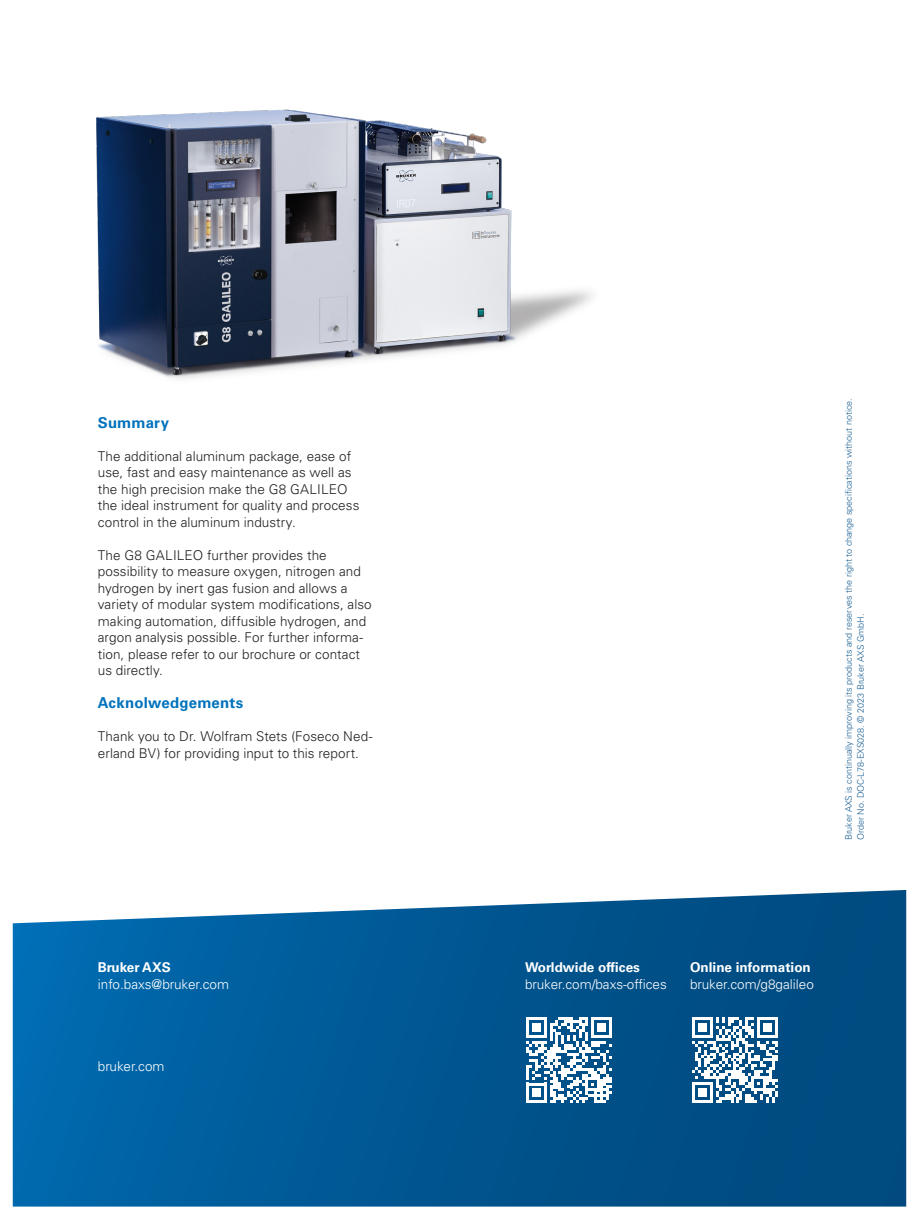
<style>
.page{position:relative;width:919px;height:1212px;background:#fff}
.page>*{position:absolute;margin:0;border:0;box-sizing:border-box;transform-origin:0 0}
.Body{font:700 15px "Univers LT Std";letter-spacing:.015em;color:#0072bc}
.Subheadline_1__blau{font:700 15px "Univers LT Std";letter-spacing:.01em;color:#0072bc}
.Body-2{font:300 13.5px/16.5px "Univers LT Std";letter-spacing:.005em;color:#231f20}
.Body_Content_white{font:300 13.5px/16.5px "Univers LT Std";color:#fff}
.Brochure_Copyright{font:300 9px/12px "Univers LT Std";color:#1c6194}
.s1{font-weight:700}
</style>
<div class="page">
<svg style="left:13px;top:890px;width:893px;height:316px;background:#0e6099"></svg>
<img style="left:96px;top:109px;width:497px;height:270px">
<svg style="left:525px;top:1017px;width:86px;height:86px"></svg>
<svg style="left:692px;top:1017px;width:86px;height:86px"></svg>
<p class="Subheadline_1__blau" style="left:98px;top:414px;width:73px">Summary</p>
<p class="Body-2" style="left:98px;top:448px;width:263px">The additional aluminum package, ease of use, fast and easy maintenance as well as the high precision make the G8 GALILEO the ideal instrument for quality and process control in the aluminum industry.</p>
<p class="Body-2" style="left:98px;top:547px;width:275px">The G8 GALILEO further provides the possibility to measure oxygen, nitrogen and hydrogen by inert gas fusion and allows a variety of modular system modifications, also making automation, diffusible hydrogen, and argon analysis possible. For further informa&shy;tion, please refer to our brochure or contact us directly.</p>
<p class="Body" style="left:98px;top:694px;width:147px">Acknolwedgements</p>
<p class="Body-2" style="left:98px;top:728px;width:276px">Thank you to Dr. Wolfram Stets (Foseco Ned&shy;erland BV) for providing input to this report.</p>
<p class="Body_Content_white" style="left:98px;top:959px;width:133px"><span class="s1">Bruker AXS </span>info.baxs@bruker.com</p>
<p class="Body_Content_white" style="left:98px;top:1058px;width:68px">bruker.com</p>
<p class="Brochure_Copyright" style="left:842px;top:840px;width:444px;rotate:-90deg">Bruker AXS is continually improving its products and reserves the right to change specifications without notice.<br>Order No. DOC-L78-EXS028. © 2023 Bruker AXS GmbH.</p>
<p class="Body_Content_white" style="left:525px;top:959px;width:143px"><span class="s1">Worldwide offices </span>bruker.com/baxs-offices</p>
<p class="Body_Content_white" style="left:690px;top:959px;width:125px"><span class="s1">Online information </span>bruker.com/g8galileo</p>
</div>
